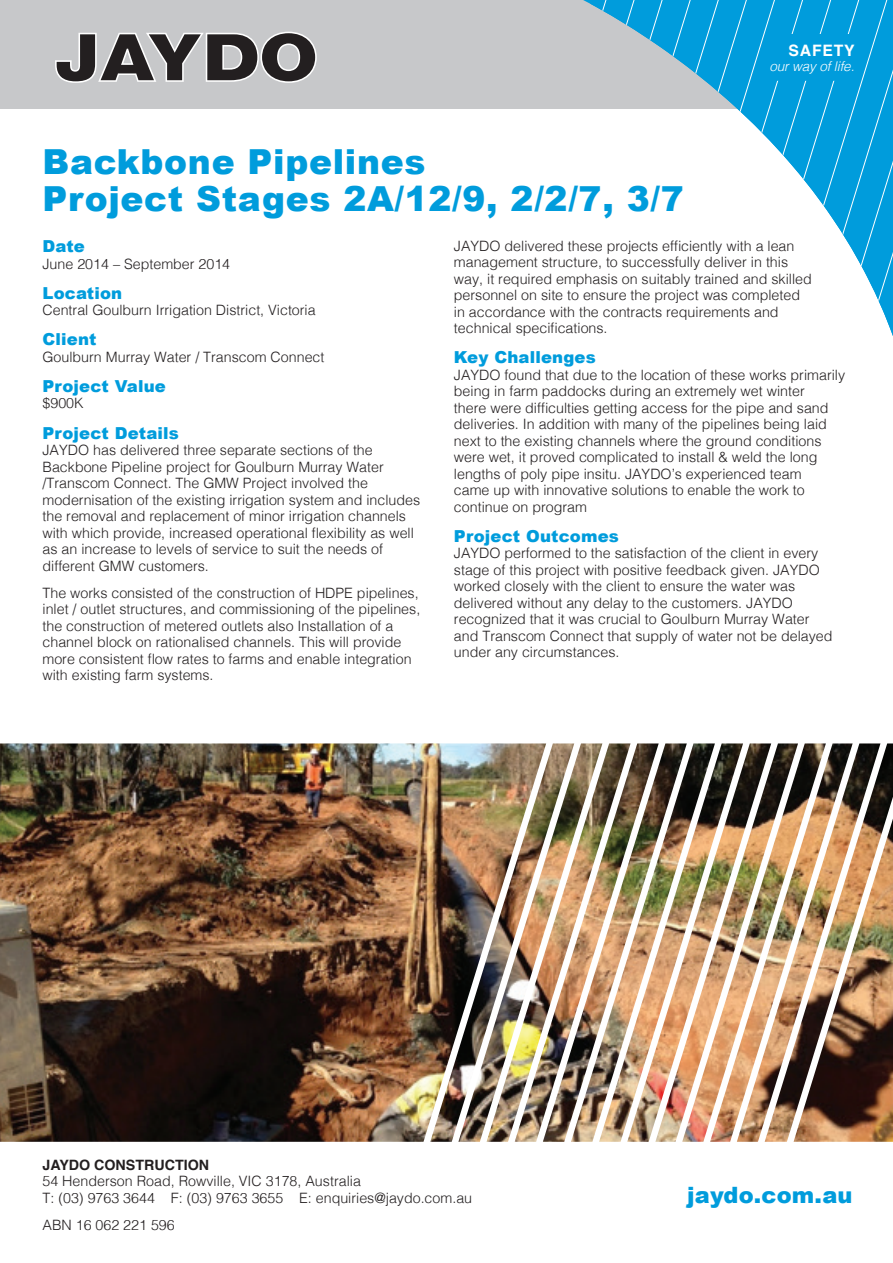
<style>
.page{position:relative;width:893px;height:1263px;background:#fff}
.page>*{position:absolute;margin:0;border:0;box-sizing:border-box;transform-origin:0 0}
.t1{font:900 34.5px/37.5px "Arial";letter-spacing:.02em;color:#009cdc}
.subhead_1{font:900 22.5px "Arial";letter-spacing:.01em;color:#009cdc}
.subhead_1-2{font:900 16.5px "Arial";letter-spacing:.01em;color:#009cdc}
.body_text{font:700 15.75px "Helvetica";letter-spacing:.05em;color:#fff}
.body_text-2{font:300 14.25px/16.5px "Helvetica";color:#231f20}
.body_text-3{font:italic 300 13.5px "Helvetica";letter-spacing:-.01em;color:#fff}
.s1{font-weight:700}
</style>
<div class="page">
<div style="left:0;top:0;width:893px;height:108px;background:#c7c8ca"></div>
<svg style="left:55px;top:32px;width:262px;height:51px"></svg>
<svg style="left:594px;top:0;width:28px;height:109px"></svg>
<svg style="left:622px;top:0;width:28px;height:109px"></svg>
<svg style="left:650px;top:0;width:28px;height:109px"></svg>
<svg style="left:678px;top:0;width:28px;height:109px"></svg>
<svg style="left:706px;top:0;width:28px;height:109px;background:#23a5da"></svg>
<svg style="left:734px;top:0;width:23px;height:128px;background:#1ea7e0"></svg>
<svg style="left:757px;top:0;width:136px;height:336px"></svg>
<img style="left:0;top:743px;width:893px;height:399px">
<p class="body_text" style="left:789px;top:38px;width:68px">SAFETY</p>
<p class="body_text-3" style="left:769px;top:55px;width:87px">our way of life.</p>
<p class="t1" style="left:43px;top:141px;width:643px">Backbone Pipelines<br>Project Stages 2A/12/9, 2/2/7, 3/7</p>
<p class="subhead_1-2" style="left:43px;top:234px;width:44px">Date</p>
<p class="body_text-2" style="left:43px;top:254px;width:189px">June 2014 – September 2014</p>
<p class="subhead_1-2" style="left:43px;top:281px;width:81px">Location</p>
<p class="body_text-2" style="left:43px;top:301px;width:275px">Central Goulburn Irrigation District, Victoria</p>
<p class="subhead_1-2" style="left:43px;top:327px;width:55px">Client</p>
<p class="body_text-2" style="left:43px;top:347px;width:283px">Goulburn Murray Water / Transcom Connect</p>
<p class="subhead_1-2" style="left:43px;top:374px;width:125px">Project Value</p>
<p class="body_text-2" style="left:43px;top:394px;width:43px">$900K</p>
<p class="subhead_1-2" style="left:43px;top:421px;width:138px">Project Details</p>
<p class="body_text-2" style="left:43px;top:441px;width:379px">JAYDO has delivered three separate sections of the Backbone Pipeline project for Goulburn Murray Water /Transcom Connect. The GMW Project involved the modernisation of the existing irrigation system and includes the removal and replacement of minor irrigation channels with which provide, increased operational flexibility as well as an increase to levels of service to suit the needs of different GMW customers.</p>
<p class="body_text-2" style="left:43px;top:583px;width:379px">The works consisted of the construction of HDPE pipelines, inlet / outlet structures, and commissioning of the pipelines, the construction of metered outlets also Installation of a channel block on rationalised channels. This will provide more consistent flow rates to farms and enable integration with existing farm systems.</p>
<p class="body_text-2" style="left:454px;top:236px;width:359px">JAYDO delivered these projects efficiently with a lean management structure, to successfully deliver in this way, it required emphasis on suitably trained and skilled personnel on site to ensure the project was completed in accordance with the contracts requirements and technical specifications.</p>
<p class="subhead_1-2" style="left:454px;top:345px;width:143px">Key Challenges</p>
<p class="body_text-2" style="left:454px;top:365px;width:393px">JAYDO found that due to the location of these works primarily being in farm paddocks during an extremely wet winter<br>there were difficulties getting access for the pipe and sand deliveries. In addition with many of the pipelines being laid next to the existing channels where the ground conditions were wet, it proved complicated to install &amp; weld the long lengths of poly pipe insitu. JAYDO’s experienced team<br>came up with innovative solutions to enable the work to continue on program</p>
<p class="subhead_1-2" style="left:454px;top:524px;width:166px">Project Outcomes</p>
<p class="body_text-2" style="left:454px;top:544px;width:380px">JAYDO performed to the satisfaction of the client in every stage of this project with positive feedback given. JAYDO worked closely with the client to ensure the water was delivered without any delay to the customers. JAYDO recognized that it was crucial to Goulburn Murray Water and Transcom Connect that supply of water not be delayed under any circumstances.</p>
<p class="body_text-2" style="left:43px;top:1155px;width:431px"><span class="s1">JAYDO CONSTRUCTION<br></span>54 Henderson Road, Rowville, VIC 3178, Australia<br>T: (03) 9763 3644 F: (03) 9763 3655 E: enquiries@jaydo.com.au</p>
<p class="body_text-2" style="left:43px;top:1215px;width:134px">ABN 16 062 221 596</p>
<p class="subhead_1" style="left:687px;top:1178px;width:167px">jaydo.com.au</p>
</div>
